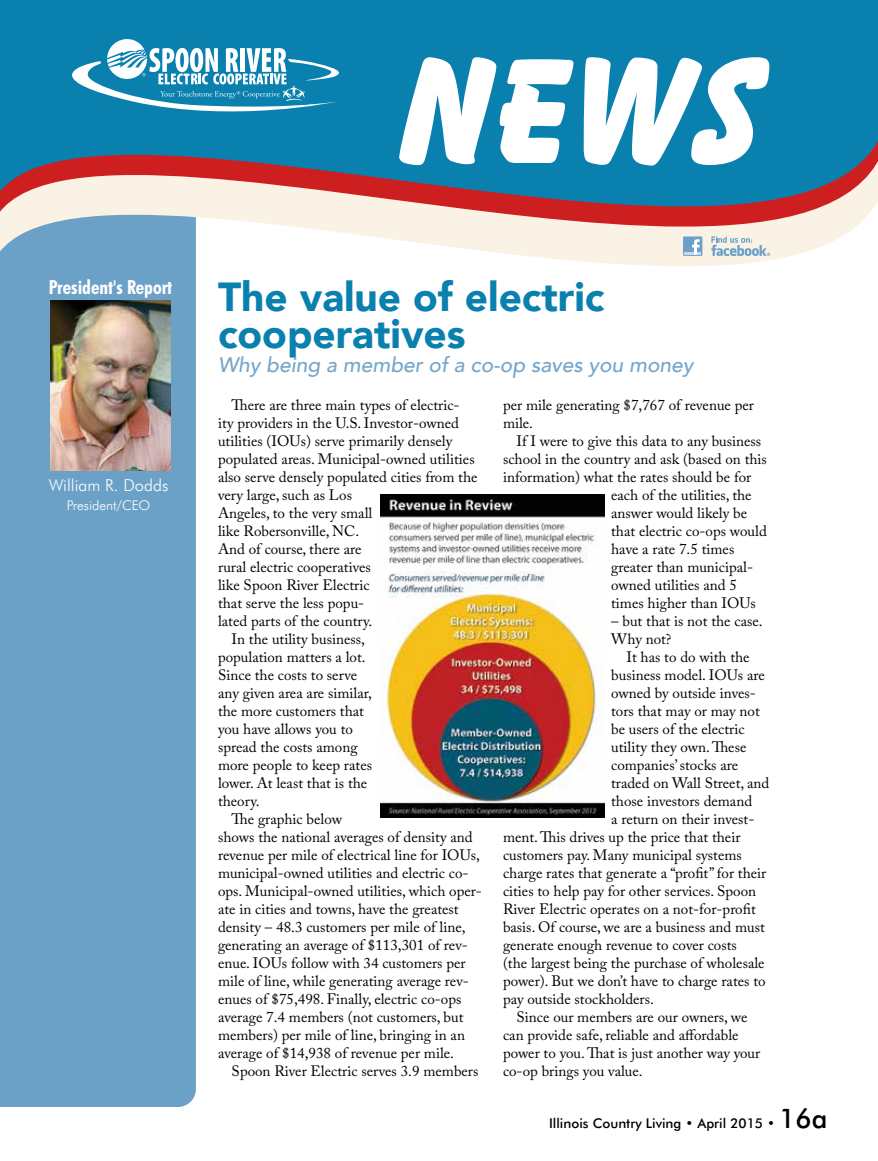
<style>
.page{position:relative;width:878px;height:1161px;background:#fff}
.page>*{position:absolute;margin:0;border:0;box-sizing:border-box;transform-origin:0 0}
.t1{font:900 40.5px/37.7px "Avenir";color:#0a80af}
.t2{font:italic 500 21px "Avenir";color:#75a6ca}
.t3{font:300 16.5px "Futura BT";color:#fff}
.t4{font:15px/18px "Adobe Caslon Pro";color:#000}
.t5{font:500 13.5px "Futura BT";color:#000}
.t6{font:300 13.5px "Futura BT";color:#fff}
.s1{font-size:27px}
</style>
<div class="page">
<div style="left:0;top:444px;width:196px;height:663px;background:#6ba1c7"></div>
<img style="left:50px;top:444px;width:121px;height:26px">
<img style="left:380px;top:494px;width:224px;height:323px">
<img style="left:0;top:404px;width:196px;height:40px">
<img style="left:0;top:384px;width:196px;height:20px">
<svg style="left:0;top:0;width:878px;height:384px"></svg>
<div style="left:683px;top:236px;width:19px;height:20px;background:#6ba1c7"></div>
<hr style="left:684px;top:252px;width:17px;height:3px;background:#c9d9e9">
<svg style="left:692px;top:239px;width:7px;height:16px"></svg>
<svg style="left:711px;top:236px;width:59px;height:20px"></svg>
<svg style="left:46px;top:39px;width:295px;height:85px"></svg>
<svg style="left:399px;top:57px;width:370px;height:109px"></svg>
<h1 class="t1" style="left:218px;top:277px;width:388px;text-indent:-169px"><sup>President's</sup> <sup>Report</sup> The value of electric cooperatives</h1>
<h2 class="t2" style="left:218px;top:352px;width:477px">Why being a member of a co-op saves you money</h2>
<p class="t4" style="left:231px;top:396px;width:230px">There are three main types of electric-</p>
<p class="t4" style="left:218px;top:414px;width:242px">ity providers in the U.S. Investor-owned</p>
<p class="t4" style="left:218px;top:432px;width:236px">utilities (IOUs) serve primarily densely</p>
<p class="t4" style="left:218px;top:450px;width:258px">populated areas. Municipal-owned utilities</p>
<p class="t4" style="left:218px;top:468px;width:261px">also serve densely populated cities from the</p>
<p class="t4" style="left:218px;top:486px;width:135px">very large, such as Los</p>
<p class="t4" style="left:218px;top:504px;width:156px">Angeles, to the very small</p>
<p class="t4" style="left:218px;top:522px;width:143px">like Robersonville, NC.</p>
<p class="t4" style="left:218px;top:540px;width:145px">And of course, there are</p>
<p class="t4" style="left:218px;top:558px;width:154px">rural electric cooperatives</p>
<p class="t4" style="left:218px;top:576px;width:153px">like Spoon River Electric</p>
<p class="t4" style="left:218px;top:594px;width:148px">that serve the less popu-</p>
<p class="t4" style="left:218px;top:612px;width:156px">lated parts of the country.</p>
<p class="t4" style="left:231px;top:630px;width:135px">In the utility business,</p>
<p class="t4" style="left:218px;top:648px;width:149px">population matters a lot.</p>
<p class="t4" style="left:218px;top:666px;width:141px">Since the costs to serve</p>
<p class="t4" style="left:218px;top:684px;width:155px">any given area are similar,</p>
<p class="t4" style="left:218px;top:702px;width:147px">the more customers that</p>
<p class="t4" style="left:218px;top:720px;width:136px">you have allows you to</p>
<p class="t4" style="left:218px;top:738px;width:141px">spread the costs among</p>
<p class="t4" style="left:218px;top:756px;width:155px">more people to keep rates</p>
<p class="t4" style="left:218px;top:774px;width:151px">lower. At least that is the</p>
<p class="t4" style="left:218px;top:792px;width:43px">theory.</p>
<p class="t4" style="left:231px;top:810px;width:112px">The graphic below</p>
<p class="t4" style="left:218px;top:828px;width:256px">shows the national averages of density and</p>
<p class="t4" style="left:218px;top:846px;width:263px">revenue per mile of electrical line for IOUs,</p>
<p class="t4" style="left:218px;top:864px;width:252px">municipal-owned utilities and electric co-</p>
<p class="t4" style="left:218px;top:882px;width:265px">ops. Municipal-owned utilities, which oper-</p>
<p class="t4" style="left:218px;top:900px;width:242px">ate in cities and towns, have the greatest</p>
<p class="t4" style="left:218px;top:918px;width:249px">density – 48.3 customers per mile of line,</p>
<p class="t4" style="left:218px;top:936px;width:251px">generating an average of $113,301 of rev-</p>
<p class="t4" style="left:218px;top:954px;width:249px">enue. IOUs follow with 34 customers per</p>
<p class="t4" style="left:218px;top:972px;width:252px">mile of line, while generating average rev-</p>
<p class="t4" style="left:218px;top:990px;width:245px">enues of $75,498. Finally, electric co-ops</p>
<p class="t4" style="left:218px;top:1008px;width:247px">average 7.4 members (not customers, but</p>
<p class="t4" style="left:218px;top:1026px;width:248px">members) per mile of line, bringing in an</p>
<p class="t4" style="left:218px;top:1044px;width:237px">average of $14,938 of revenue per mile.</p>
<p class="t4" style="left:231px;top:1062px;width:248px">Spoon River Electric serves 3.9 members</p>
<p class="t4" style="left:503px;top:396px;width:252px">per mile generating $7,767 of revenue per mile.</p>
<p class="t4" style="left:516px;top:432px;width:246px">If I were to give this data to any business</p>
<p class="t4" style="left:503px;top:450px;width:265px">school in the country and ask (based on this</p>
<p class="t4" style="left:503px;top:468px;width:250px">information) what the rates should be for</p>
<p class="t4" style="left:611px;top:486px;width:142px">each of the utilities, the</p>
<p class="t4" style="left:611px;top:504px;width:137px">answer would likely be</p>
<p class="t4" style="left:611px;top:522px;width:157px">that electric co-ops would</p>
<p class="t4" style="left:611px;top:540px;width:125px">have a rate 7.5 times</p>
<p class="t4" style="left:611px;top:558px;width:143px">greater than municipal-</p>
<p class="t4" style="left:611px;top:576px;width:127px">owned utilities and 5</p>
<p class="t4" style="left:611px;top:594px;width:146px">times higher than IOUs</p>
<p class="t4" style="left:611px;top:612px;width:153px">– but that is not the case.<br>Why not?</p>
<p class="t4" style="left:626px;top:648px;width:125px">It has to do with the</p>
<p class="t4" style="left:611px;top:666px;width:155px">business model. IOUs are</p>
<p class="t4" style="left:611px;top:684px;width:146px">owned by outside inves-</p>
<p class="t4" style="left:611px;top:702px;width:150px">tors that may or may not</p>
<p class="t4" style="left:611px;top:720px;width:135px">be users of the electric</p>
<p class="t4" style="left:611px;top:738px;width:137px">utility they own. These</p>
<p class="t4" style="left:611px;top:756px;width:128px">companies’ stocks are</p>
<p class="t4" style="left:611px;top:774px;width:159px">traded on Wall Street, and</p>
<p class="t4" style="left:611px;top:792px;width:142px">those investors demand</p>
<p class="t4" style="left:611px;top:810px;width:145px">a return on their invest-</p>
<p class="t4" style="left:503px;top:828px;width:239px">ment. This drives up the price that their</p>
<p class="t4" style="left:503px;top:846px;width:240px">customers pay. Many municipal systems</p>
<p class="t4" style="left:503px;top:864px;width:265px">charge rates that generate a “profit” for their</p>
<p class="t4" style="left:503px;top:882px;width:254px">cities to help pay for other services. Spoon</p>
<p class="t4" style="left:503px;top:900px;width:254px">River Electric operates on a not-for-profit</p>
<p class="t4" style="left:503px;top:918px;width:263px">basis. Of course, we are a business and must</p>
<p class="t4" style="left:503px;top:936px;width:235px">generate enough revenue to cover costs</p>
<p class="t4" style="left:503px;top:954px;width:263px">(the largest being the purchase of wholesale</p>
<p class="t4" style="left:503px;top:972px;width:264px">power). But we don’t have to charge rates to</p>
<p class="t4" style="left:503px;top:990px;width:152px">pay outside stockholders.</p>
<p class="t4" style="left:516px;top:1008px;width:232px">Since our members are our owners, we</p>
<p class="t4" style="left:503px;top:1026px;width:237px">can provide safe, reliable and affordable</p>
<p class="t4" style="left:503px;top:1044px;width:259px">power to you. That is just another way your</p>
<p class="t4" style="left:503px;top:1062px;width:141px">co-op brings you value.</p>
<p class="t5" style="left:549px;top:1115px;width:280px">Illinois Country Living • April 2015 • <span class="s1">16a</span></p>
<p class="t3" style="left:49px;top:475px;width:121px">William R. Dodds</p>
<p class="t6" style="left:67px;top:497px;width:85px">President/CEO</p>
</div>
